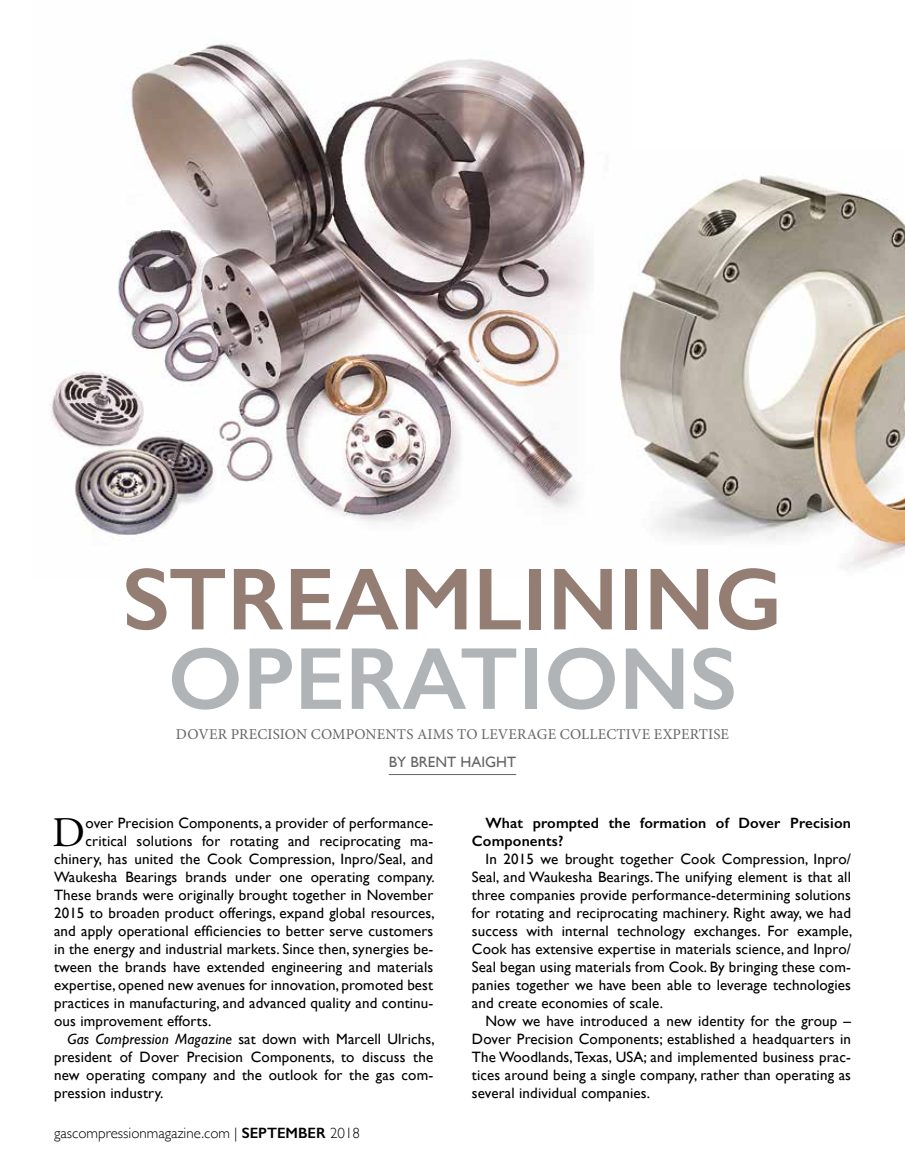
<style>
.page{position:relative;width:905px;height:1175px;background:#fff}
.page>*{position:absolute;margin:0;border:0;box-sizing:border-box;transform-origin:0 0}
.t1{font:600 88.5px "Gill Sans";color:#947e74}
.t2{font:600 88.5px "Gill Sans";color:#b1b4b6}
.t3{font:42.15px "Adobe Garamond Pro";color:#000}
.t4{font:15px/18px "Gill Sans";letter-spacing:.01em;color:#000;text-align:justify}
.t5{font:15px "Minion Pro";letter-spacing:.01em;color:#656669}
.t6{font:600 15px/18px "Gill Sans";letter-spacing:.01em;color:#000}
.t7{font:300 15px "Gill Sans";color:#000}
.t8{font:15px "Gill Sans";color:#636466}
.s1{font-style:italic}
.s2{font-weight:600}
</style>
<div class="page">
<img style="left:50px;top:43px;width:539px;height:492px">
<img style="left:620px;top:175px;width:284px;height:395px">
<hr style="left:389px;top:774px;width:127px;height:1px;background:#636466">
<h1 class="t1" style="left:123px;top:546px;width:100px">Stre</h1>
<h1 class="t1" style="left:335px;top:546px;width:449px">amlining</h1>
<h1 class="t2" style="left:168px;top:625px;width:559px">Operations</h1>
<p class="t5" style="left:176px;top:724px;width:554px">DOVER PRECISION COMPONENTS AIMS TO LEVERAGE COLLECTIVE EXPERTISE</p>
<p class="t8" style="left:389px;top:753px;width:118px">By Brent Haight</p>
<h2 class="t3" style="left:52px;top:807px;width:34px">D</h2>
<p class="t4" style="left:86px;top:814px;width:349px">over Precision Components, a provider of performance-</p>
<p class="t4" style="left:86px;top:832px;width:349px">critical solutions for rotating and reciprocating ma-</p>
<p class="t4" style="left:54px;top:850px;width:381px">chinery, has united the Cook Compression, Inpro/Seal, and</p>
<p class="t4" style="left:54px;top:868px;width:382px">Waukesha Bearings brands under one operating company.</p>
<p class="t4" style="left:54px;top:886px;width:381px">These brands were originally brought together in November</p>
<p class="t4" style="left:54px;top:904px;width:382px">2015 to broaden product offerings, expand global resources,</p>
<p class="t4" style="left:54px;top:922px;width:381px">and apply operational efficiencies to better serve customers</p>
<p class="t4" style="left:54px;top:940px;width:381px">in the energy and industrial markets. Since then, synergies be-</p>
<p class="t4" style="left:54px;top:958px;width:381px">tween the brands have extended engineering and materials</p>
<p class="t4" style="left:54px;top:976px;width:381px">expertise, opened new avenues for innovation, promoted best</p>
<p class="t4" style="left:54px;top:994px;width:381px">practices in manufacturing, and advanced quality and continu-</p>
<p class="t4" style="left:54px;top:1012px;width:159px">ous improvement efforts.</p>
<p class="t4" style="left:68px;top:1030px;width:368px"><span class="s1">Gas Compression Magazine</span> sat down with Marcell Ulrichs,</p>
<p class="t4" style="left:54px;top:1048px;width:381px">president of Dover Precision Components, to discuss the</p>
<p class="t4" style="left:54px;top:1066px;width:381px">new operating company and the outlook for the gas com-</p>
<p class="t4" style="left:54px;top:1084px;width:111px">pression industry.</p>
<p class="t7" style="left:54px;top:1121px;width:307px">gascompressionmagazine.com | <span class="s2">SEPTEMBER</span> 2018</p>
<p class="t6" style="left:472px;top:814px;width:380px;text-indent:14px">What prompted the formation of Dover Precision<br>Components?</p>
<p class="t4" style="left:472px;top:850px;width:382px;text-indent:14px">In 2015 we brought together Cook Compression, Inpro/ Seal, and Waukesha Bearings. The unifying element is that all three companies provide performance-determining solutions for rotating and reciprocating machinery. Right away, we had success with internal technology exchanges. For example, Cook has extensive expertise in materials science, and Inpro/ Seal began using materials from Cook. By bringing these com&shy;panies together we have been able to leverage technologies and create economies of scale.</p>
<p class="t4" style="left:472px;top:1012px;width:380px;text-indent:14px">Now we have introduced a new identity for the group – Dover Precision Components; established a headquarters in The Woodlands, Texas, USA; and implemented business prac&shy;tices around being a single company, rather than operating as several individual companies.</p>
</div>
